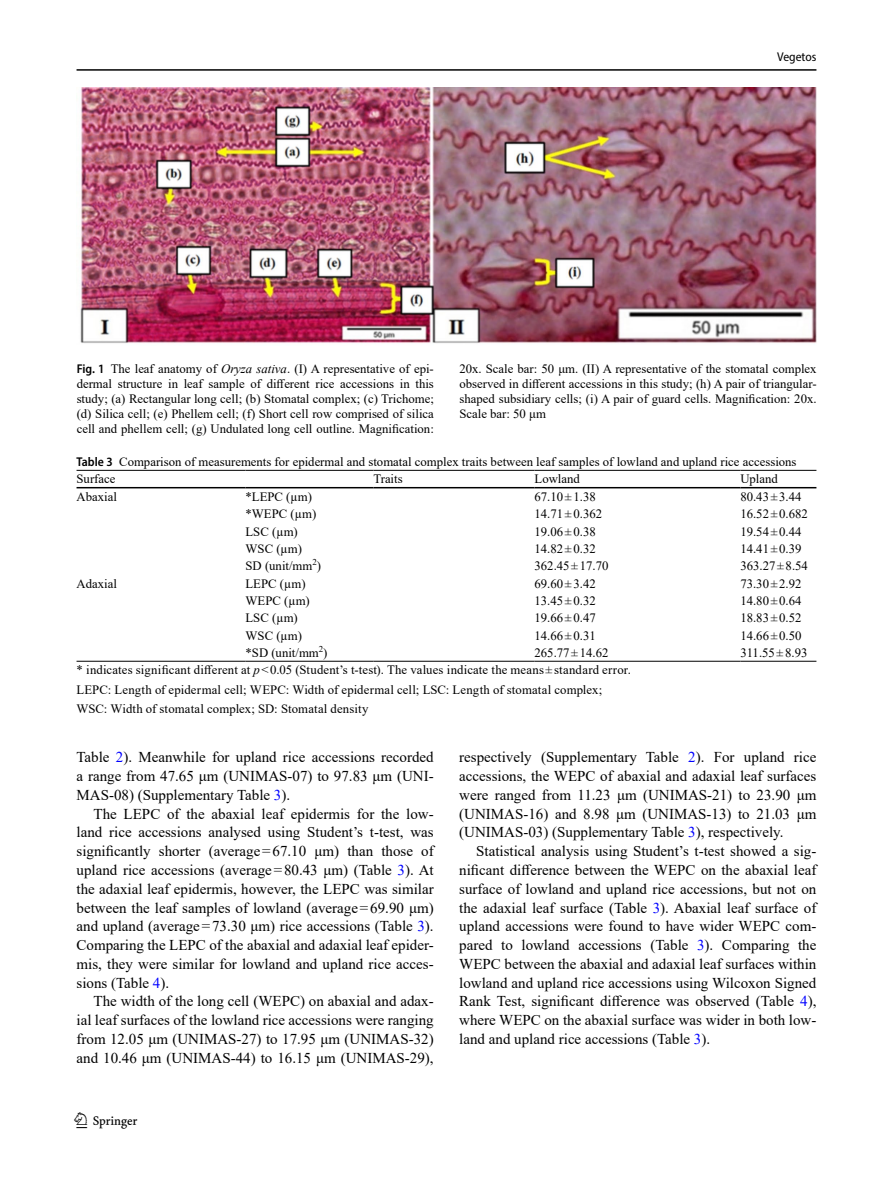
<style>
.page{position:relative;width:893px;height:1187px;background:#fff}
.page>*{position:absolute;margin:0;border:0;box-sizing:border-box;transform-origin:0 0}
.t1{font:22.5px "Springnew";color:#000}
.Body_Text_Indent{font:15px/18.8px "Times New Roman";color:#000;text-align:justify}
.Figure_Caption{font:12.75px/15px "Times New Roman";color:#000;text-align:justify}
.Table_Body{font:12.75px "Times New Roman";color:#000}
.Table_Footnote{font:12.75px "Times New Roman";letter-spacing:.01em;color:#000}
.Table_Caption{font:12.75px "Times New Roman";color:#000}
.Table_Head{font:12.75px "Times New Roman";color:#000}
.t2{font:semi-condensed 12.75px "Myriad Pro";color:#000}
.s1{font-family:"Myriad Pro";font-weight:600;font-stretch:semi-condensed}
.s2{font-style:italic}
.s3{color:#00f}
</style>
<div class="page">
<hr style="left:77px;top:69px;width:739px;height:2px;background:#000">
<hr style="left:246px;top:487px;width:127px;height:1px;background:#000">
<hr style="left:77px;top:487px;width:169px;height:1px;background:#000">
<hr style="left:373px;top:470px;width:162px;height:1px;background:#000">
<hr style="left:373px;top:487px;width:162px;height:1px;background:#000">
<hr style="left:535px;top:470px;width:205px;height:1px;background:#000">
<hr style="left:535px;top:487px;width:205px;height:1px;background:#000">
<hr style="left:740px;top:470px;width:76px;height:1px;background:#000">
<hr style="left:740px;top:487px;width:76px;height:1px;background:#000">
<hr style="left:246px;top:660px;width:127px;height:1px;background:#000">
<hr style="left:373px;top:660px;width:162px;height:1px;background:#000">
<hr style="left:535px;top:660px;width:205px;height:1px;background:#000">
<hr style="left:740px;top:660px;width:76px;height:1px;background:#000">
<hr style="left:77px;top:660px;width:169px;height:1px;background:#000">
<hr style="left:77px;top:470px;width:169px;height:1px;background:#000">
<hr style="left:246px;top:470px;width:127px;height:1px;background:#000">
<img style="left:80px;top:87px;width:737px;height:256px">
<p class="t2" style="left:777px;top:49px;width:41px">Vegetos</p>
<p class="Figure_Caption" style="left:77px;top:360px;width:359px"><span class="s1">Fig. 1</span> The leaf anatomy of <span class="s2">Oryza sativa</span>. (I) A representative of epi&shy;dermal structure in leaf sample of different rice accessions in this study; (a) Rectangular long cell; (b) Stomatal complex; (c) Trichome; (d) Silica cell; (e) Phellem cell; (f) Short cell row comprised of silica cell and phellem cell; (g) Undulated long cell outline. Magnification:</p>
<p class="Figure_Caption" style="left:459px;top:360px;width:359px">20x. Scale bar: 50 μm. (II) A representative of the stomatal complex observed in different accessions in this study; (h) A pair of triangular&shy;shaped subsidiary cells; (i) A pair of guard cells. Magnification: 20x.<br>Scale bar: 50 μm</p>
<p class="Table_Caption" style="left:77px;top:453px;width:721px"><span class="s1">Table 3</span> Comparison of measurements for epidermal and stomatal complex traits between leaf samples of lowland and upland rice accessions</p>
<p class="Table_Head" style="left:77px;top:470px;width:40px">Surface</p>
<p class="Table_Head" style="left:373px;top:470px;width:31px">Traits</p>
<p class="Table_Head" style="left:535px;top:470px;width:47px">Lowland</p>
<p class="Table_Head" style="left:740px;top:470px;width:39px">Upland</p>
<p class="Table_Body" style="left:77px;top:487px;width:42px">Abaxial</p>
<p class="Table_Body" style="left:246px;top:487px;width:68px">*LEPC (µm)</p>
<p class="Table_Body" style="left:535px;top:487px;width:63px">67.10±1.38</p>
<p class="Table_Body" style="left:740px;top:487px;width:63px">80.43±3.44</p>
<p class="Table_Body" style="left:246px;top:505px;width:72px">*WEPC (µm)</p>
<p class="Table_Body" style="left:535px;top:505px;width:69px">14.71±0.362</p>
<p class="Table_Body" style="left:740px;top:505px;width:69px">16.52±0.682</p>
<p class="Table_Body" style="left:246px;top:522px;width:54px">LSC (µm)</p>
<p class="Table_Body" style="left:535px;top:522px;width:63px">19.06±0.38</p>
<p class="Table_Body" style="left:740px;top:522px;width:63px">19.54±0.44</p>
<p class="Table_Body" style="left:246px;top:539px;width:58px">WSC (µm)</p>
<p class="Table_Body" style="left:535px;top:539px;width:63px">14.82±0.32</p>
<p class="Table_Body" style="left:740px;top:539px;width:63px">14.41±0.39</p>
<p class="Table_Body" style="left:246px;top:557px;width:77px">SD (unit/mm<sup>2</sup>)</p>
<p class="Table_Body" style="left:535px;top:557px;width:75px">362.45±17.70</p>
<p class="Table_Body" style="left:740px;top:557px;width:69px">363.27±8.54</p>
<p class="Table_Body" style="left:77px;top:574px;width:42px">Adaxial</p>
<p class="Table_Body" style="left:246px;top:574px;width:62px">LEPC (µm)</p>
<p class="Table_Body" style="left:535px;top:574px;width:63px">69.60±3.42</p>
<p class="Table_Body" style="left:740px;top:574px;width:63px">73.30±2.92</p>
<p class="Table_Body" style="left:246px;top:591px;width:66px">WEPC (µm)</p>
<p class="Table_Body" style="left:535px;top:591px;width:63px">13.45±0.32</p>
<p class="Table_Body" style="left:740px;top:591px;width:63px">14.80±0.64</p>
<p class="Table_Body" style="left:246px;top:609px;width:54px">LSC (µm)</p>
<p class="Table_Body" style="left:535px;top:609px;width:63px">19.66±0.47</p>
<p class="Table_Body" style="left:740px;top:609px;width:63px">18.83±0.52</p>
<p class="Table_Body" style="left:246px;top:626px;width:58px">WSC (µm)</p>
<p class="Table_Body" style="left:535px;top:626px;width:63px">14.66±0.31</p>
<p class="Table_Body" style="left:740px;top:626px;width:63px">14.66±0.50</p>
<p class="Table_Body" style="left:246px;top:643px;width:84px">*SD (unit/mm<sup>2</sup>)</p>
<p class="Table_Body" style="left:535px;top:643px;width:75px">265.77±14.62</p>
<p class="Table_Body" style="left:740px;top:643px;width:69px">311.55±8.93</p>
<p class="Table_Footnote" style="left:77px;top:661px;width:556px">* indicates significant different at <span class="s2">p</span>&lt;0.05 (Student’s t-test). The values indicate the means±standard error.</p>
<p class="Table_Footnote" style="left:77px;top:680px;width:527px">LEPC: Length of epidermal cell; WEPC: Width of epidermal cell; LSC: Length of stomatal complex;</p>
<p class="Table_Footnote" style="left:77px;top:699px;width:293px">WSC: Width of stomatal complex; SD: Stomatal density</p>
<p class="Body_Text_Indent" style="left:77px;top:747px;width:359px">Table <span class="s3">2</span>). Meanwhile for upland rice accessions recorded a range from 47.65 μm (UNIMAS-07) to 97.83 μm (UNI-MAS-08) (Supplementary Table <span class="s3">3</span>).</p>
<p class="Body_Text_Indent" style="left:77px;top:803px;width:359px;text-indent:17px">The LEPC of the abaxial leaf epidermis for the low&shy;land rice accessions analysed using Student’s t-test, was significantly shorter (average=67.10 μm) than those of upland rice accessions (average=80.43 μm) (Table <span class="s3">3</span>). At the adaxial leaf epidermis, however, the LEPC was similar between the leaf samples of lowland (average=69.90 μm) and upland (average=73.30 μm) rice accessions (Table <span class="s3">3</span>).<br>Comparing the LEPC of the abaxial and adaxial leaf epider&shy;mis, they were similar for lowland and upland rice acces&shy;sions (Table <span class="s3">4</span>).</p>
<p class="Body_Text_Indent" style="left:77px;top:991px;width:359px;text-indent:17px">The width of the long cell (WEPC) on abaxial and adax&shy;ial leaf surfaces of the lowland rice accessions were ranging from 12.05 μm (UNIMAS-27) to 17.95 μm (UNIMAS-32) and 10.46 μm (UNIMAS-44) to 16.15 μm (UNIMAS-29),</p>
<h1 class="t1" style="left:77px;top:1107px;width:63px">1 3</h1>
<p class="Body_Text_Indent" style="left:459px;top:747px;width:359px">respectively (Supplementary Table <span class="s3">2</span>). For upland rice accessions, the WEPC of abaxial and adaxial leaf surfaces were ranged from 11.23 μm (UNIMAS-21) to 23.90 μm (UNIMAS-16) and 8.98 μm (UNIMAS-13) to 21.03 μm (UNIMAS-03) (Supplementary Table <span class="s3">3</span>), respectively.</p>
<p class="Body_Text_Indent" style="left:459px;top:841px;width:359px;text-indent:17px">Statistical analysis using Student’s t-test showed a sig&shy;nificant difference between the WEPC on the abaxial leaf surface of lowland and upland rice accessions, but not on the adaxial leaf surface (Table <span class="s3">3</span>). Abaxial leaf surface of upland accessions were found to have wider WEPC com&shy;pared to lowland accessions (Table <span class="s3">3</span>). Comparing the WEPC between the abaxial and adaxial leaf surfaces within lowland and upland rice accessions using Wilcoxon Signed Rank Test, significant difference was observed (Table <span class="s3">4</span>), where WEPC on the abaxial surface was wider in both low&shy;land and upland rice accessions (Table <span class="s3">3</span>).</p>
</div>
